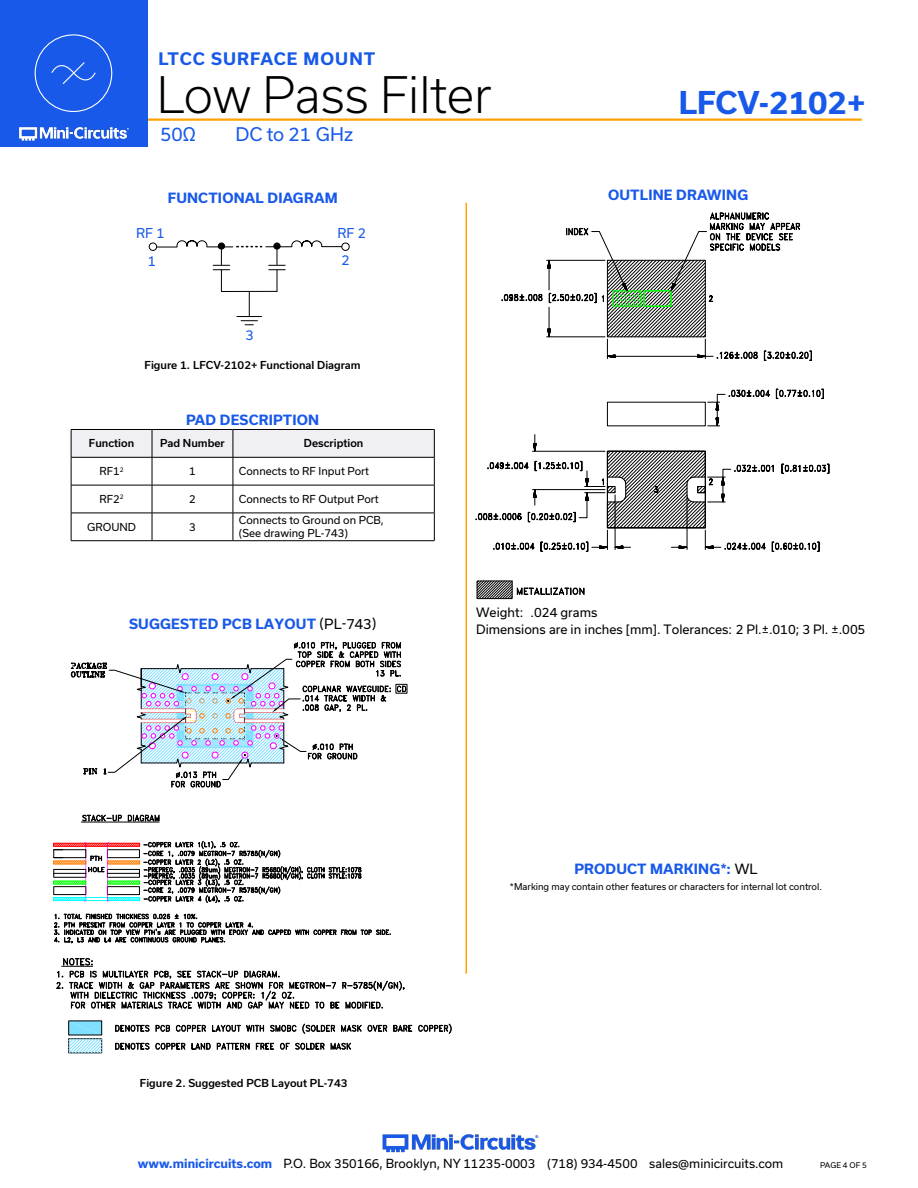
<style>
.page{position:relative;width:918px;height:1188px;background:#fff}
.page>*{position:absolute;margin:0;border:0;box-sizing:border-box;transform-origin:0 0}
.t1{font:300 48px "Usual";color:#000}
.t2{font:700 30px "Usual";color:#1859ea}
.t3{font:18px "Usual";color:#1859ea}
.t4{font:700 16.5px "Usual";letter-spacing:.065em;color:#1859ea}
.Blue_Headers{font:700 13.5px "Usual";letter-spacing:.015em;color:#1859ea}
.Demo_Board{font:700 13.5px "Usual";letter-spacing:.015em;color:#1859ea}
.t5{font:13.05px "Usual";color:#1859ea}
.t6{font:12.3px "Usual";color:#000}
.t7{font:12px "Usual";color:#000}
.Table_Body_Left_Just{font:10.5px "Usual";color:#000}
.Figure_Title_Medium{font:500 10.5px "Usual";color:#000}
.Table_Header_Center{font:500 10.5px "Usual";color:#000}
.Table_Body_Center{font:10.5px "Usual";color:#000}
.Notes{font:9px "Usual";color:#000}
.t8{font:7.5px "Usual";color:#000}
.s1{font-weight:400;color:#000}
.s2{font-weight:700;color:#1859ea}
</style>
<div class="page">
<hr style="left:129px;top:118px;width:733px;height:3px;background:#ffa300">
<div style="left:0;top:0;width:147px;height:147px;background:#1859ea"></div>
<img style="left:19px;top:126px;width:110px;height:15px">
<div style="left:35px;top:34px;width:77px;height:78px;border:1px solid #fff;border-radius:50%"></div>
<svg style="left:51px;top:62px;width:45px;height:22px"></svg>
<img style="left:382px;top:1134px;width:157px;height:19px">
<hr style="left:465px;top:203px;width:2px;height:771px;background:#ffa300">
<svg style="left:115px;top:1025px;width:55px;height:7px"></svg>
<svg style="left:176px;top:1025px;width:30px;height:7px"></svg>
<svg style="left:212px;top:1024px;width:52px;height:8px"></svg>
<svg style="left:270px;top:1023px;width:65px;height:11px"></svg>
<svg style="left:341px;top:1024px;width:71px;height:8px"></svg>
<svg style="left:418px;top:1023px;width:34px;height:11px"></svg>
<svg style="left:115px;top:1043px;width:96px;height:7px"></svg>
<svg style="left:217px;top:1043px;width:33px;height:7px"></svg>
<svg style="left:256px;top:1043px;width:18px;height:7px"></svg>
<svg style="left:280px;top:1042px;width:71px;height:8px"></svg>
<svg style="left:68px;top:1021px;width:34px;height:32px"></svg>
<svg style="left:56px;top:958px;width:349px;height:51px"></svg>
<svg style="left:54px;top:913px;width:337px;height:31px"></svg>
<svg style="left:82px;top:814px;width:40px;height:8px"></svg>
<svg style="left:128px;top:814px;width:32px;height:8px"></svg>
<hr style="left:81px;top:822px;width:78px;height:1px;background:#000">
<svg style="left:53px;top:841px;width:309px;height:62px"></svg>
<svg style="left:71px;top:641px;width:336px;height:147px"></svg>
<svg style="left:475px;top:212px;width:355px;height:340px"></svg>
<div style="left:607px;top:451px;width:99px;height:77px;border:1px solid #000"></div>
<div style="left:697px;top:486px;width:9px;height:7px;border:1px solid #000"></div>
<svg style="left:476px;top:580px;width:109px;height:20px"></svg>
<div style="left:477px;top:581px;width:36px;height:18px;border:1px solid #000"></div>
<div style="left:149px;top:243px;width:8px;height:8px;border:1px solid #000;border-radius:50%"></div>
<div style="left:341px;top:243px;width:9px;height:8px;border:1px solid #000;border-radius:50%"></div>
<svg style="left:156px;top:240px;width:186px;height:85px"></svg>
<svg style="left:71px;top:429px;width:364px;height:111px"></svg>
<hr style="left:71px;top:540px;width:81px;height:1px;background:#000">
<hr style="left:152px;top:540px;width:81px;height:1px;background:#000">
<hr style="left:233px;top:540px;width:202px;height:1px;background:#000">
<h3 class="t4" style="left:158px;top:49px;width:218px">LTCC SURFACE MOUNT</h3>
<h1 class="t1" style="left:157px;top:67px;width:336px">Low Pass Filter</h1>
<h3 class="t3" style="left:160px;top:124px;width:37px">50Ω</h3>
<h3 class="t3" style="left:235px;top:124px;width:119px">DC to 21 GHz</h3>
<p class="Blue_Headers" style="left:168px;top:190px;width:171px">FUNCTIONAL DIAGRAM</p>
<p class="t5" style="left:136px;top:225px;width:30px">RF 1</p>
<p class="t5" style="left:337px;top:225px;width:30px">RF 2</p>
<p class="t5" style="left:148px;top:253px;width:10px">1</p>
<p class="t5" style="left:342px;top:253px;width:10px">2</p>
<p class="t5" style="left:245px;top:328px;width:10px">3</p>
<p class="Figure_Title_Medium" style="left:145px;top:359px;width:218px">Figure 1. LFCV-2102+ Functional Diagram</p>
<p class="Blue_Headers" style="left:186px;top:412px;width:135px">PAD DESCRIPTION</p>
<p class="Table_Header_Center" style="left:89px;top:437px;width:47px">Function</p>
<p class="Table_Header_Center" style="left:160px;top:437px;width:66px">Pad Number</p>
<p class="Table_Header_Center" style="left:304px;top:437px;width:61px">Description</p>
<p class="Table_Body_Center" style="left:99px;top:465px;width:26px">RF1<sup>2</sup></p>
<p class="Table_Body_Center" style="left:189px;top:465px;width:8px">1</p>
<p class="Table_Body_Left_Just" style="left:239px;top:465px;width:132px">Connects to RF Input Port</p>
<p class="Table_Body_Center" style="left:99px;top:493px;width:26px">RF2<sup>2</sup></p>
<p class="Table_Body_Center" style="left:189px;top:493px;width:8px">2</p>
<p class="Table_Body_Left_Just" style="left:239px;top:493px;width:141px">Connects to RF Output Port</p>
<p class="Table_Body_Center" style="left:87px;top:521px;width:51px">GROUND</p>
<p class="Table_Body_Center" style="left:189px;top:521px;width:8px">3</p>
<p class="Table_Body_Left_Just" style="left:239px;top:514px;width:147px">Connects to Ground on PCB,</p>
<p class="Table_Body_Left_Just" style="left:239px;top:527px;width:111px">(See drawing PL-743)</p>
<h2 class="t2" style="left:679px;top:86px;width:188px">LFCV-2102+</h2>
<p class="Blue_Headers" style="left:608px;top:187px;width:142px">OUTLINE DRAWING</p>
<p class="t6" style="left:476px;top:605px;width:48px">Weight:</p>
<p class="t6" style="left:531px;top:605px;width:68px">.024 grams</p>
<p class="Demo_Board" style="left:129px;top:616px;width:249px">SUGGESTED PCB LAYOUT <span class="s1">(PL-743)</span></p>
<p class="t6" style="left:476px;top:622px;width:391px">Dimensions are in inches [mm]. Tolerances: 2 Pl.±.010; 3 Pl. ±.005</p>
<p class="Figure_Title_Medium" style="left:140px;top:1077px;width:209px">Figure 2. Suggested PCB Layout PL-743</p>
<p class="Blue_Headers" style="left:574px;top:861px;width:185px">PRODUCT MARKING*: <span class="s1">WL</span></p>
<p class="Notes" style="left:510px;top:881px;width:314px">*Marking may contain other features or characters for internal lot control.</p>
<p class="t7" style="left:138px;top:1157px;width:647px"><span class="s2">www.minicircuits.com</span> P.O. Box 350166, Brooklyn, NY 11235-0003 (718) 934-4500 sales@minicircuits.com</p>
<p class="t8" style="left:820px;top:1161px;width:48px">PAGE 4 OF 5</p>
</div>
